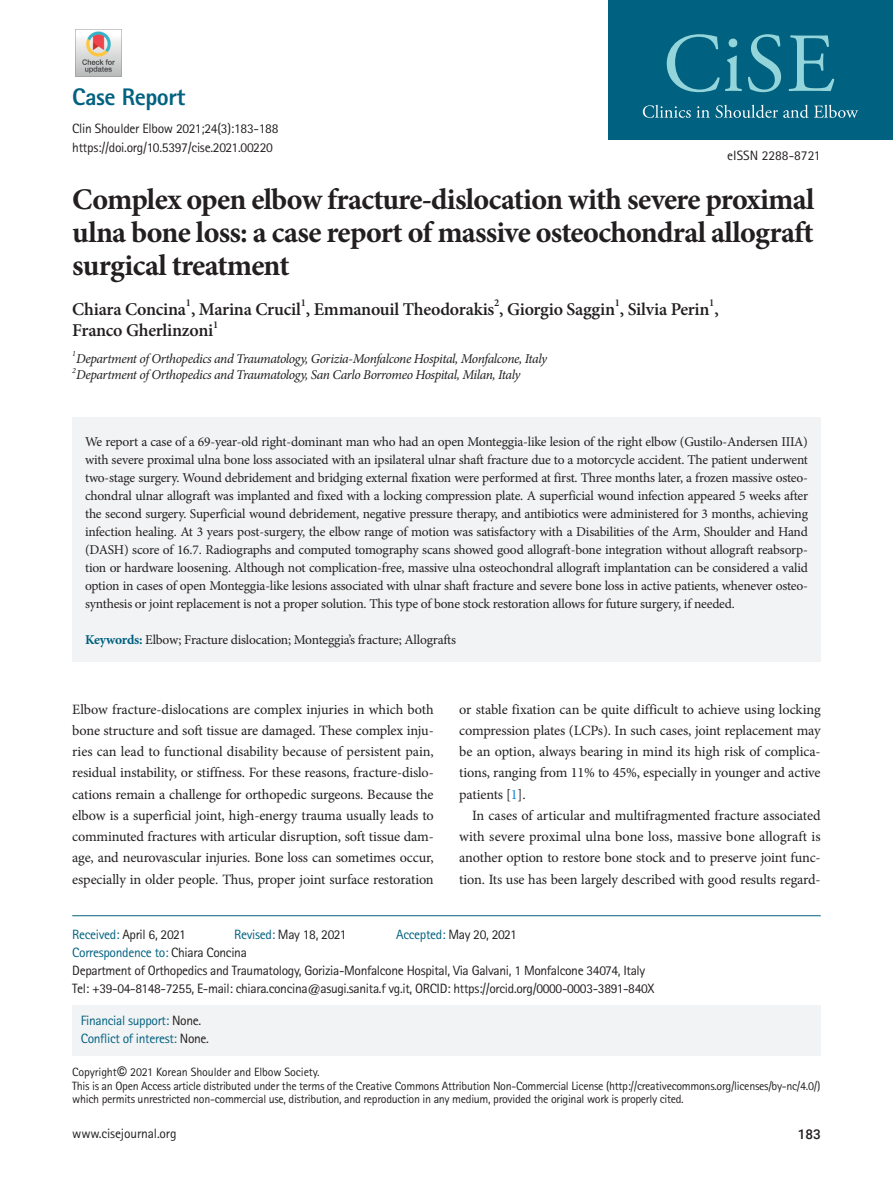
<style>
.page{position:relative;width:893px;height:1191px;background:#fff}
.page>*{position:absolute;margin:0;border:0;box-sizing:border-box;transform-origin:0 0}
.article-title{font:700 30px/33px "Minion Pro";letter-spacing:-.025em;color:#231f20;text-align:justify}
.subject{font:800 24px "Rotis Sans Serif Std";letter-spacing:-.02em;color:#006180}
.contrib-group{font:600 18px "Minion Pro";letter-spacing:-.015em;color:#231f20}
.body{font:14.25px/21.3px "Minion Pro";letter-spacing:-.01em;color:#231f20;text-align:justify}
.abstract{font:13.5px/18px "Minion Pro";letter-spacing:-.015em;color:#231f20;text-align:justify}
.date-published{font:13.5px "Rotis Sans Serif Std";letter-spacing:-.025em;color:#231f20}
.aff{font:italic 13.5px "Minion Pro";letter-spacing:-.035em;color:#231f20}
.date-published-2{font:13.5px "Rotis Sans Serif Std";letter-spacing:-.025em;color:#006180}
.doi{font:13.5px "Rotis Sans Serif Std";letter-spacing:-.02em;color:#231f20}
.date-published-3{font:13.5px "Rotis Sans Serif Std";color:#231f20}
.t1{font:500 13.5px "Roboto";color:#231f20}
.t2{font:12px/13.5px "Rotis Sans Serif Std";letter-spacing:-.025em;color:#231f20}
.contrib-group-2{font:600 10.5px "Minion Pro";color:#231f20}
.aff-2{font:italic 7.8px "Minion Pro";color:#231f20}
.s1{font-weight:700;color:#006180}
.s2{color:#0b88de}
.s3{color:#006180}
.s4{color:#231f20}
.s5{font-family:"Roboto";font-weight:500;font-size:13.5px}
</style>
<div class="page">
<div style="left:72px;top:417px;width:749px;height:245px;background:#f2f3f4"></div>
<div style="left:72px;top:1005px;width:749px;height:50px;background:#f2f3f4"></div>
<hr style="left:72px;top:915px;width:749px;height:1px;background:#006180">
<div style="left:608px;top:0;width:285px;height:139px;background:#006180"></div>
<svg style="left:667px;top:34px;width:75px;height:58px"></svg>
<svg style="left:748px;top:34px;width:33px;height:58px"></svg>
<svg style="left:788px;top:35px;width:46px;height:56px"></svg>
<svg style="left:643px;top:105px;width:215px;height:13px"></svg>
<img style="left:75px;top:29px;width:47px;height:47px">
<p class="subject" style="left:72px;top:82px;width:114px">Case Report</p>
<p class="doi" style="left:72px;top:121px;width:208px">Clin Shoulder Elbow 2021;24(3):183-188</p>
<p class="doi" style="left:72px;top:139px;width:202px">https://doi.org/10.5397/cise.2021.00220</p>
<p class="article-title" style="left:72px;top:182px;width:744px">Complex open elbow fracture-dislocation with severe proximal ulna bone loss: a case report of massive osteochondral allograft surgical treatment</p>
<p class="contrib-group" style="left:72px;top:296px;width:648px">Chiara Concina , Marina Crucil , Emmanouil Theodorakis , Giorgio Saggin , Silvia Perin ,</p>
<p class="date-published-3" style="left:727px;top:147px;width:95px">eISSN 2288-8721</p>
<p class="contrib-group-2" style="left:186px;top:296px;width:7px">1</p>
<p class="contrib-group-2" style="left:301px;top:296px;width:7px">1</p>
<p class="contrib-group-2" style="left:494px;top:296px;width:7px">2</p>
<p class="contrib-group-2" style="left:615px;top:296px;width:7px">1</p>
<p class="contrib-group-2" style="left:709px;top:296px;width:7px">1</p>
<p class="contrib-group" style="left:72px;top:318px;width:143px">Franco Gherlinzoni</p>
<p class="contrib-group-2" style="left:213px;top:317px;width:7px">1</p>
<p class="aff-2" style="left:72px;top:348px;width:5px">1</p>
<p class="aff" style="left:76px;top:349px;width:473px">Department of Orthopedics and Traumatology, Gorizia-Monfalcone Hospital, Monfalcone, Italy</p>
<p class="aff-2" style="left:72px;top:365px;width:5px">2</p>
<p class="aff" style="left:76px;top:365px;width:446px">Department of Orthopedics and Traumatology, San Carlo Borromeo Hospital, Milan, Italy</p>
<p class="abstract" style="left:85px;top:432px;width:724px">We report a case of a 69-year-old right-dominant man who had an open Monteggia-like lesion of the right elbow (Gustilo-Andersen IIIA) with severe proximal ulna bone loss associated with an ipsilateral ulnar shaft fracture due to a motorcycle accident. The patient underwent two-stage surgery. Wound debridement and bridging external fixation were performed at first. Three months later, a frozen massive osteo&shy;chondral ulnar allograft was implanted and fixed with a locking compression plate. A superficial wound infection appeared 5 weeks after the second surgery. Superficial wound debridement, negative pressure therapy, and antibiotics were administered for 3 months, achieving infection healing. At 3 years post-surgery, the elbow range of motion was satisfactory with a Disabilities of the Arm, Shoulder and Hand (DASH) score of 16.7. Radiographs and computed tomography scans showed good allograft-bone integration without allograft reabsorp&shy;tion or hardware loosening. Although not complication-free, massive ulna osteochondral allograft implantation can be considered a valid option in cases of open Monteggia-like lesions associated with ulnar shaft fracture and severe bone loss in active patients, whenever osteo&shy;synthesis or joint replacement is not a proper solution. This type of bone stock restoration allows for future surgery, if needed.</p>
<p class="abstract" style="left:85px;top:630px;width:373px"><span class="s1">Keywords:</span> Elbow; Fracture dislocation; Monteggia’s fracture; Allografts</p>
<p class="body" style="left:72px;top:698px;width:363px">Elbow fracture-dislocations are complex injuries in which both bone structure and soft tissue are damaged. These complex inju&shy;ries can lead to functional disability because of persistent pain, residual instability, or stiffness. For these reasons, fracture-dislo&shy;cations remain a challenge for orthopedic surgeons. Because the elbow is a superficial joint, high-energy trauma usually leads to comminuted fractures with articular disruption, soft tissue dam&shy;age, and neurovascular injuries. Bone loss can sometimes occur, especially in older people. Thus, proper joint surface restoration</p>
<p class="body" style="left:459px;top:698px;width:363px">or stable fixation can be quite difficult to achieve using locking compression plates (LCPs). In such cases, joint replacement may be an option, always bearing in mind its high risk of complica&shy;tions, ranging from 11% to 45%, especially in younger and active patients [<span class="s2">1</span>].</p>
<p class="body" style="left:459px;top:804px;width:363px;text-indent:13px">In cases of articular and multifragmented fracture associated with severe proximal ulna bone loss, massive bone allograft is another option to restore bone stock and to preserve joint func&shy;tion. Its use has been largely described with good results regard-</p>
<p class="date-published" style="left:72px;top:926px;width:115px"><span class="s3">Received:</span> April 6, 2021</p>
<p class="date-published" style="left:234px;top:926px;width:114px"><span class="s3">Revised:</span> May 18, 2021</p>
<p class="date-published" style="left:396px;top:926px;width:122px"><span class="s3">Accepted:</span> May 20, 2021</p>
<p class="date-published-2" style="left:72px;top:944px;width:176px">Correspondence to: <span class="s4">Chiara Concina</span></p>
<p class="date-published" style="left:72px;top:962px;width:574px">Department of Orthopedics and Traumatology, Gorizia-Monfalcone Hospital, Via Galvani, 1 Monfalcone 34074, Italy</p>
<p class="date-published" style="left:72px;top:980px;width:584px">Tel: +39-04-8148-7255, E-mail: chiara.concina@asugi.sanita.f vg.it, ORCID: https://orcid.org/0000-0003-3891-840X</p>
<p class="date-published-2" style="left:81px;top:1012px;width:122px">Financial support: <span class="s4">None.</span></p>
<p class="date-published-2" style="left:81px;top:1030px;width:130px">Conflict of interest: <span class="s4">None.</span></p>
<p class="t2" style="left:72px;top:1065px;width:750px">Copyright<span class="s5">©</span> 2021 Korean Shoulder and Elbow Society.<br>This is an Open Access article distributed under the terms of the Creative Commons Attribution Non-Commercial License (http://creativecommons.org/licenses/by-nc/4.0/) which permits unrestricted non-commercial use, distribution, and reproduction in any medium, provided the original work is properly cited.</p>
<p class="date-published" style="left:72px;top:1125px;width:106px">www.cisejournal.org</p>
<p class="t1" style="left:798px;top:1124px;width:25px">183</p>
</div>
